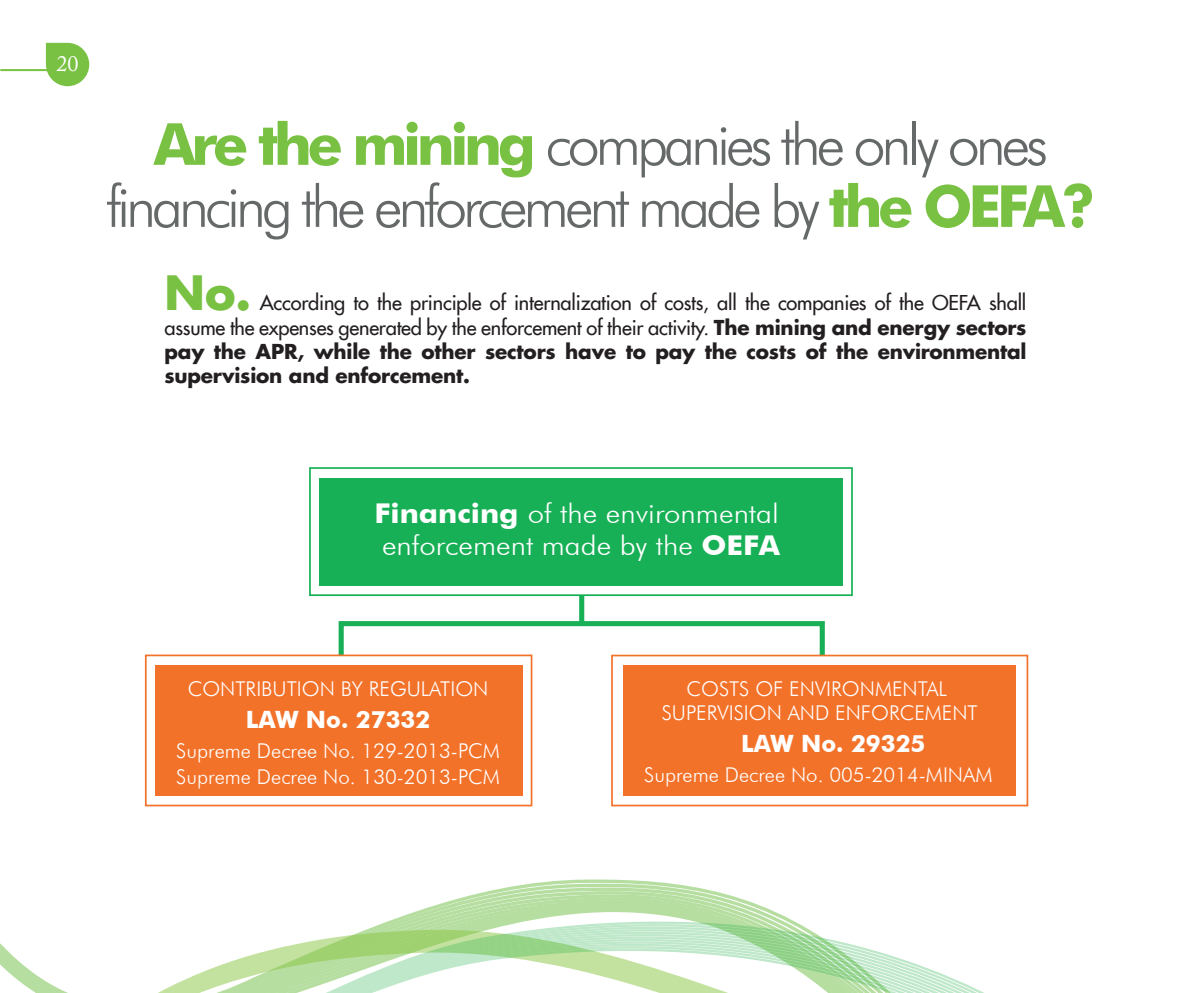
<style>
.page{position:relative;width:1191px;height:993px;background:#fff}
.page>*{position:absolute;margin:0;border:0;box-sizing:border-box;transform-origin:0 0}
.t1{font:300 58px/62px "Futura BT";letter-spacing:-.075em;color:#666969;text-align:center}
.t2{font:700 46px "Futura Std";color:#79c142}
.t3{font:300 27.2px/32.6px "Futura BT";color:#fff;scale:1.08 1}
.t4{font:700 23.8px "Futura BT";color:#fff}
.t5{font:22px "Adobe Caslon Pro";color:#fff}
.t6{font:300 20.4px/24.4px "Futura BT";color:#fff;text-align:center}
.t7{font:500 20px/24px "Futura Std";letter-spacing:-.01em;color:#231f20;text-align:justify}
.s1{font-weight:700;color:#79c142}
.s2{font-weight:700}
</style>
<div class="page">
<svg style="left:510px;top:883px;width:183px;height:4px"></svg>
<svg style="left:494px;top:887px;width:214px;height:3px"></svg>
<svg style="left:477px;top:890px;width:248px;height:4px"></svg>
<svg style="left:465px;top:894px;width:270px;height:3px"></svg>
<svg style="left:457px;top:897px;width:284px;height:2px"></svg>
<svg style="left:447px;top:899px;width:303px;height:3px"></svg>
<svg style="left:440px;top:902px;width:316px;height:2px"></svg>
<svg style="left:433px;top:904px;width:328px;height:2px"></svg>
<svg style="left:389px;top:908px;width:404px;height:13px"></svg>
<svg style="left:0;top:921px;width:982px;height:71px"></svg>
<svg style="left:46px;top:43px;width:43px;height:43px;background:#8eca60"></svg>
<hr style="left:0;top:69px;width:82px;height:2px;background:#79c142">
<div style="left:339px;top:621px;width:486px;height:50px;border:5px solid #18b056"></div>
<div style="left:579px;top:588px;width:5px;height:35px;background:#18b056"></div>
<div style="left:310px;top:468px;width:542px;height:127px;background:#fff"></div>
<div style="left:309px;top:467px;width:544px;height:129px;border:2px solid #18b056"></div>
<div style="left:319px;top:478px;width:524px;height:107px;background:#18b056"></div>
<div style="left:146px;top:655px;width:385px;height:150px;background:#fff"></div>
<div style="left:145px;top:654px;width:387px;height:152px;border:2px solid #f3722a"></div>
<div style="left:155px;top:664px;width:367px;height:131px;background:#f3722a"></div>
<div style="left:612px;top:655px;width:415px;height:150px;background:#fff"></div>
<div style="left:611px;top:654px;width:417px;height:152px;border:2px solid #f3722a"></div>
<div style="left:623px;top:664px;width:393px;height:131px;background:#f3722a"></div>
<p class="t5" style="left:57px;top:51px;width:23px">20</p>
<h1 class="t1" style="left:106px;top:113px;width:991px"><span class="s1">Are the mining</span> companies the only ones financing the enforcement made by <span class="s1">the OEFA?</span></h1>
<h2 class="t2" style="left:164px;top:262px;width:88px">No.</h2>
<p class="t7" style="left:164px;top:291px;width:863px;text-indent:95px">According to the principle of internalization of costs, all the companies of the OEFA shall assume the expenses generated by the enforcement of their activity. <span class="s2">The mining and energy sectors pay the APR, while the other sectors have to pay the costs of the environmental supervision and enforcement.</span></p>
<h3 class="t3" style="left:375px;top:496px;width:377px"><span class="s2">Financing</span> of the environmental enforcement made by the <span class="s2">OEFA</span></h3>
<p class="t6" style="left:188px;top:676px;width:302px">CONTRIBUTION BY REGULATION</p>
<p class="t4" style="left:246px;top:705px;width:186px">LAW No. 27332</p>
<p class="t6" style="left:662px;top:676px;width:317px">COSTS OF ENVIRONMENTAL<br>SUPERVISION AND ENFORCEMENT</p>
<p class="t6" style="left:176px;top:737px;width:325px">Supreme Decree No. 129-2013-PCM</p>
<p class="t4" style="left:741px;top:729px;width:186px">LAW No. 29325</p>
<p class="t6" style="left:176px;top:764px;width:325px">Supreme Decree No. 130-2013-PCM</p>
<p class="t6" style="left:644px;top:761px;width:350px">Supreme Decree No. 005-2014-MINAM</p>
</div>
